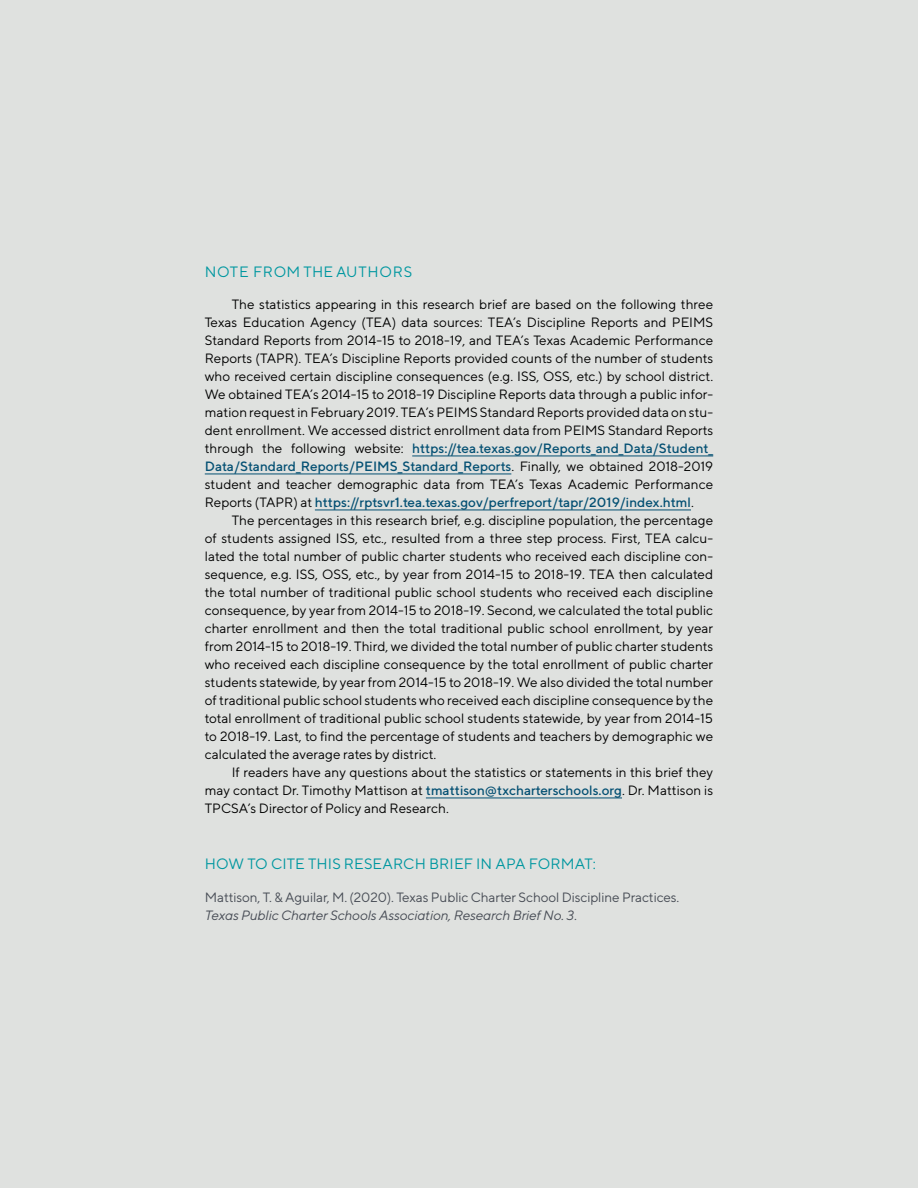
<style>
.page{position:relative;width:918px;height:1188px;background:#dfe1df}
.page>*{position:absolute;margin:0;border:0;box-sizing:border-box;transform-origin:0 0}
.t1{font:15px "TT Norms";letter-spacing:.01em;color:#0097a0}
.t2{font:15px "TT Norms";letter-spacing:.05em;color:#0097a0}
.t3{font:13.5px/18px "TT Norms";color:#000;text-align:justify}
.t4{font:13.5px/18px "TT Norms";letter-spacing:-.01em;color:#474c55}
.s1{font-weight:500;color:#045073}
.s2{font-style:italic}
</style>
<div class="page">
<hr style="left:412px;top:456px;width:301px;height:1px;background:#045073">
<hr style="left:205px;top:474px;width:306px;height:1px;background:#045073">
<hr style="left:315px;top:510px;width:376px;height:1px;background:#045073">
<hr style="left:426px;top:798px;width:196px;height:1px;background:#045073">
<p class="t2" style="left:205px;top:263px;width:209px">NOTE FROM THE AUTHORS</p>
<p class="t3" style="left:205px;top:295px;width:510px;text-indent:27px">The statistics appearing in this research brief are based on the following three Texas Education Agency (TEA) data sources: TEA’s Discipline Reports and PEIMS Standard Reports from 2014-15 to 2018-19, and TEA’s Texas Academic Performance Reports (TAPR). TEA’s Discipline Reports provided counts of the number of students who received certain discipline consequences (e.g. ISS, OSS, etc.) by school district.<br>We obtained TEA’s 2014-15 to 2018-19 Discipline Reports data through a public infor&shy;mation request in February 2019. TEA’s PEIMS Standard Reports provided data on stu&shy;dent enrollment. We accessed district enrollment data from PEIMS Standard Reports through the following website: <span class="s1">https://tea.texas.gov/Reports_and_Data/Student_ Data/Standard_Reports/PEIMS_Standard_Reports</span>. Finally, we obtained 2018-2019 student and teacher demographic data from TEA’s Texas Academic Performance Reports (TAPR) at <span class="s1">https://rptsvr1.tea.texas.gov/perfreport/tapr/2019/index.html</span>.</p>
<p class="t3" style="left:205px;top:511px;width:510px;text-indent:27px">The percentages in this research brief, e.g. discipline population, the percentage of students assigned ISS, etc., resulted from a three step process. First, TEA calcu&shy;lated the total number of public charter students who received each discipline con&shy;sequence, e.g. ISS, OSS, etc., by year from 2014-15 to 2018-19. TEA then calculated the total number of traditional public school students who received each discipline consequence, by year from 2014-15 to 2018-19. Second, we calculated the total public charter enrollment and then the total traditional public school enrollment, by year from 2014-15 to 2018-19. Third, we divided the total number of public charter students who received each discipline consequence by the total enrollment of public charter students statewide, by year from 2014-15 to 2018-19. We also divided the total number of traditional public school students who received each discipline consequence by the total enrollment of traditional public school students statewide, by year from 2014-15 to 2018-19. Last, to find the percentage of students and teachers by demographic we calculated the average rates by district.</p>
<p class="t3" style="left:205px;top:763px;width:510px;text-indent:27px">If readers have any questions about the statistics or statements in this brief they may contact Dr. Timothy Mattison at <span class="s1">tmattison@txcharterschools.org</span>. Dr. Mattison is TPCSA’s Director of Policy and Research.</p>
<p class="t1" style="left:205px;top:855px;width:393px">HOW TO CITE THIS RESEARCH BRIEF IN APA FORMAT:</p>
<p class="t4" style="left:205px;top:888px;width:476px">Mattison, T. &amp; Aguilar, M. (2020). Texas Public Charter School Discipline Practices.<br><span class="s2">Texas Public Charter Schools Association, Research Brief No. 3</span>.</p>
</div>
